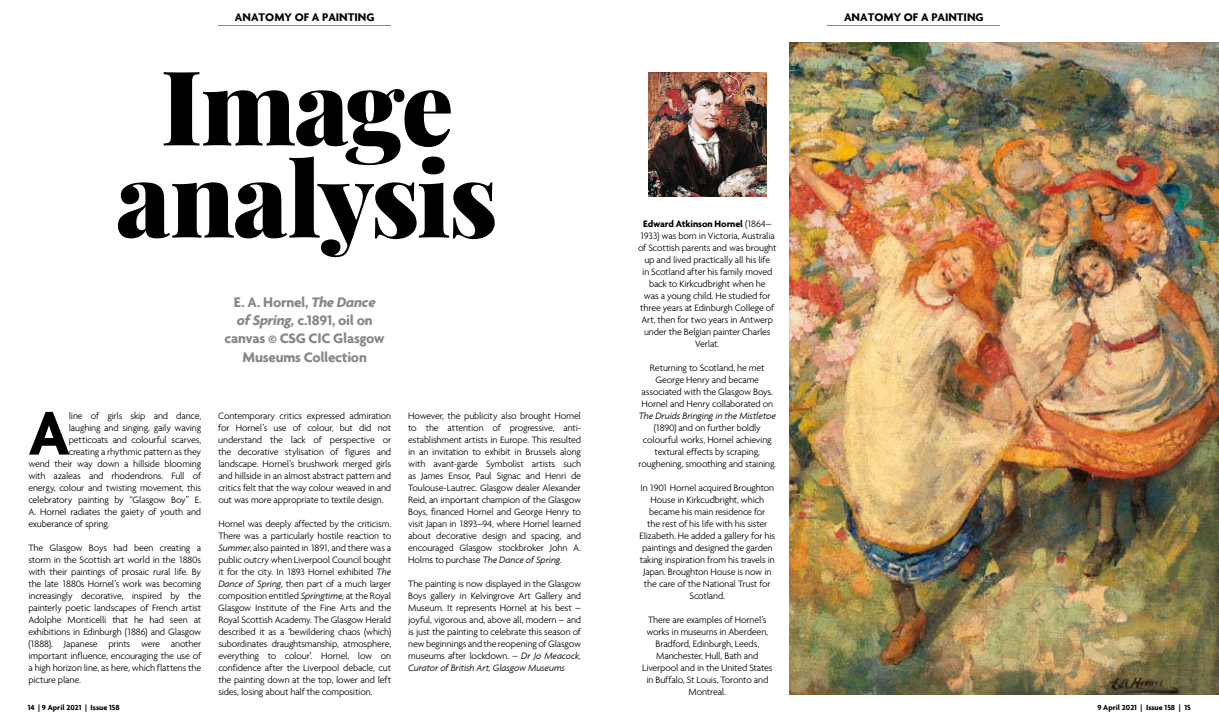
<style>
.page{position:relative;width:1219px;height:723px;background:#fff}
.page>*{position:absolute;margin:0;border:0;box-sizing:border-box;transform-origin:0 0}
.t1{font:700 66.4px "Agenda";color:#000}
.t2{font:700 15px/18px "Agenda";letter-spacing:-.02em;color:#878787;text-align:center}
.t3{font:700 12px "Agenda";color:#000}
.t4{font:300 10px/12px "Agenda";letter-spacing:-.02em;color:#000;text-align:justify}
.t5{font:italic 300 10px "Agenda";letter-spacing:-.01em;color:#000}
.t6{font:700 8px "Agenda";color:#000}
.s1{font-style:italic}
.s2{font-weight:700}
</style>
<div class="page">
<hr style="left:218px;top:25px;width:173px;height:1px;background:#878787">
<img style="left:648px;top:72px;width:119px;height:124px">
<img style="left:789px;top:43px;width:430px;height:651px">
<hr style="left:827px;top:25px;width:173px;height:1px;background:#878787">
<svg style="left:164px;top:72px;width:287px;height:85px"></svg>
<svg style="left:118px;top:157px;width:377px;height:100px"></svg>
<p class="t3" style="left:235px;top:10px;width:141px">ANATOMY OF A PAINTING</p>
<p class="t3" style="left:844px;top:10px;width:141px">ANATOMY OF A PAINTING</p>
<h2 class="t2" style="left:225px;top:293px;width:162px">E. A. Hornel, <span class="s1">The Dance<br>of Spring,</span> c.1891, oil on canvas © CSG CIC Glasgow<br>Museums Collection</h2>
<h1 class="t1" style="left:28px;top:393px;width:43px">A</h1>
<p class="t4" style="left:69px;top:409px;width:134px">line of girls skip and dance,</p>
<p class="t4" style="left:69px;top:421px;width:134px">laughing and singing, gaily waving</p>
<p class="t4" style="left:69px;top:433px;width:134px">petticoats and colourful scarves,</p>
<p class="t4" style="left:69px;top:445px;width:134px">creating a rhythmic pattern as they</p>
<p class="t4" style="left:28px;top:457px;width:174px">wend their way down a hillside blooming</p>
<p class="t4" style="left:28px;top:469px;width:174px">with azaleas and rhodendrons. Full of</p>
<p class="t4" style="left:28px;top:481px;width:174px">energy, colour and twisting movement, this</p>
<p class="t4" style="left:28px;top:493px;width:174px">celebratory painting by “Glasgow Boy” E.</p>
<p class="t4" style="left:28px;top:505px;width:174px">A. Hornel radiates the gaiety of youth and</p>
<p class="t4" style="left:28px;top:517px;width:83px">exuberance of spring.</p>
<p class="t4" style="left:28px;top:541px;width:174px">The Glasgow Boys had been creating a storm in the Scottish art world in the 1880s with their paintings of prosaic rural life. By the late 1880s Hornel’s work was becoming increasingly decorative, inspired by the painterly poetic landscapes of French artist Adolphe Monticelli that he had seen at exhibitions in Edinburgh (1886) and Glasgow (1888). Japanese prints were another important influence, encouraging the use of a high horizon line, as here, which flattens the picture plane.</p>
<p class="t4" style="left:218px;top:409px;width:174px">Contemporary critics expressed admiration for Hornel’s use of colour, but did not understand the lack of perspective or the decorative stylisation of figures and landscape. Hornel’s brushwork merged girls and hillside in an almost abstract pattern and critics felt that the way colour weaved in and out was more appropriate to textile design.</p>
<p class="t4" style="left:218px;top:517px;width:174px">Hornel was deeply affected by the criticism.<br>There was a particularly hostile reaction to <span class="s1">Summer</span>, also painted in 1891, and there was a public outcry when Liverpool Council bought it for the city. In 1893 Hornel exhibited <span class="s1">The Dance of Spring</span>, then part of a much larger composition entitled <span class="s1">Springtime</span>, at the Royal Glasgow Institute of the Fine Arts and the Royal Scottish Academy. The Glasgow Herald described it as a ‘bewildering chaos (which) subordinates draughtsmanship, atmosphere, everything to colour’. Hornel, low on confidence after the Liverpool debacle, cut the painting down at the top, lower and left sides, losing about half the composition.</p>
<p class="t4" style="left:408px;top:409px;width:174px">However, the publicity also brought Hornel to the attention of progressive, anti&shy;establishment artists in Europe. This resulted in an invitation to exhibit in Brussels along with avant-garde Symbolist artists such as James Ensor, Paul Signac and Henri de Toulouse-Lautrec. Glasgow dealer Alexander Reid, an important champion of the Glasgow Boys, financed Hornel and George Henry to visit Japan in 1893–94, where Hornel learned about decorative design and spacing, and encouraged Glasgow stockbroker John A.<br>Holms to purchase <span class="s1">The Dance of Spring</span>.</p>
<p class="t4" style="left:408px;top:577px;width:174px">The painting is now displayed in the Glasgow Boys gallery in Kelvingrove Art Gallery and Museum. It represents Hornel at his best – joyful, vigorous and, above all, modern – and is just the painting to celebrate this season of newbeginnings andthe reopeningofGlasgow museums after lockdown. – <span class="s1">Dr Jo Meacock, Curator of British Art, Glasgow Museums</span></p>
<p class="t4" style="left:638px;top:217px;width:140px;text-align:center"><span class="s2">Edward Atkinson Hornel</span> (1864–<br>1933) was born in Victoria, Australia of Scottish parents and was brought up and lived practically all his life<br>in Scotland after his family moved back to Kirkcudbright when he<br>was a young child. He studied for three years at Edinburgh College of<br>Art, then for two years in Antwerp under the Belgian painter Charles<br>Verlat.</p>
<p class="t4" style="left:641px;top:361px;width:133px;text-align:center">Returning to Scotland, he met<br>George Henry and became associated with the Glasgow Boys.<br>Hornel and Henry collaborated on</p>
<p class="t5" style="left:639px;top:409px;width:139px">The Druids Bringing in the Mistletoe</p>
<p class="t4" style="left:638px;top:421px;width:139px;text-align:center">(1890) and on further boldly colourful works, Hornel achieving textural effects by scraping, roughening, smoothing and staining.</p>
<p class="t4" style="left:639px;top:481px;width:137px;text-align:center">In 1901 Hornel acquired Broughton<br>House in Kirkcudbright, which became his main residence for<br>the rest of his life with his sister<br>Elizabeth. He added a gallery for his paintings and designed the garden taking inspiration from his travels in<br>Japan. Broughton House is now in the care of the National Trust for<br>Scotland.</p>
<p class="t4" style="left:642px;top:613px;width:132px;text-align:center">There are examples of Hornel’s works in museums in Aberdeen,<br>Bradford, Edinburgh, Leeds,<br>Manchester, Hull, Bath and<br>Liverpool and in the United States in Buffalo, St Louis, Toronto and<br>Montreal.</p>
<p class="t6" style="left:28px;top:703px;width:94px">14 | 9 April 2021 | Issue 158</p>
<p class="t6" style="left:1097px;top:702px;width:95px">9 April 2021 | Issue 158 | 15</p>
</div>
